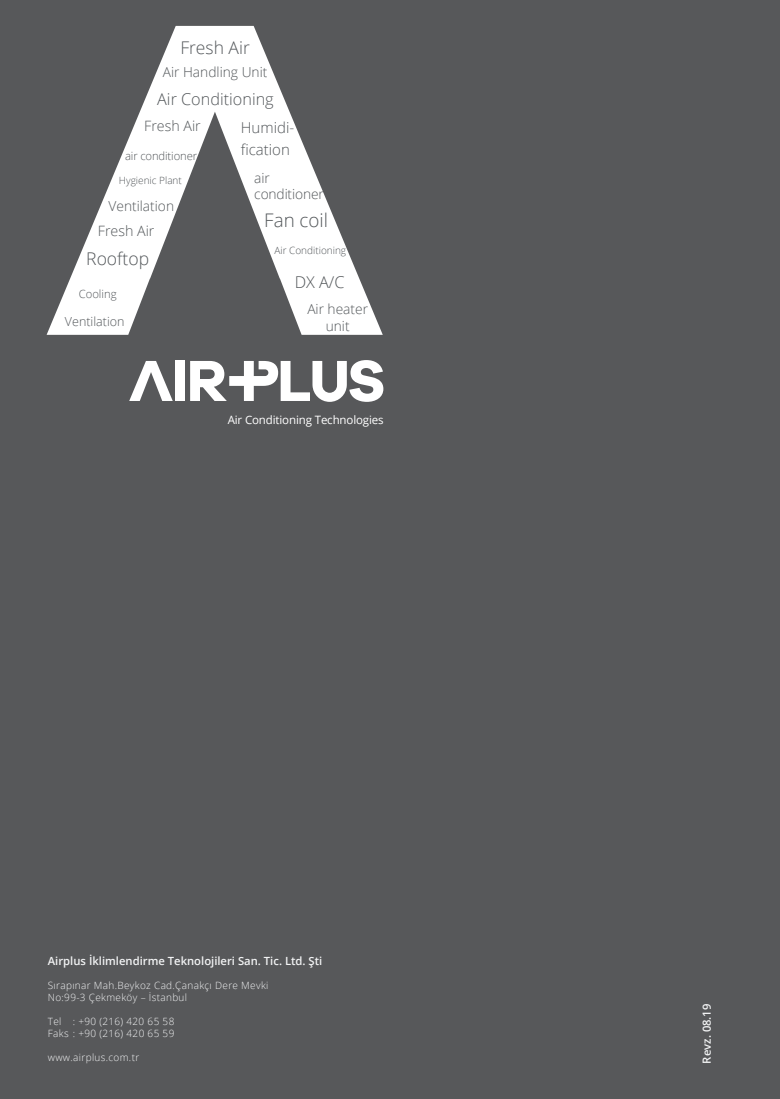
<style>
.page{position:relative;width:780px;height:1099px;background:#fff}
.page>*{position:absolute;margin:0;border:0;box-sizing:border-box;transform-origin:0 0}
.t1{font:300 18.75px "Open Sans";color:#53575a}
.t2{font:300 17.5px "Open Sans";color:#53575a}
.t3{font:300 16.25px "Open Sans";color:#53575a}
.t4{font:300 15px/22.5px "Open Sans";color:#53575a}
.t5{font:300 14.25px "Open Sans";color:#53575a}
.t6{font:300 13.75px/16.5px "Open Sans";color:#53575a;text-align:center}
.t7{font:300 12.5px "Open Sans";color:#53575a}
.t8{font:11.5px "Open Sans";letter-spacing:-.01em;color:#fff}
.t9{font:600 11.25px "Open Sans";color:#f2f3f4}
.t10{font:300 11.25px "Open Sans";letter-spacing:-.01em;color:#53575a}
.t11{font:300 10px/12px "Open Sans";letter-spacing:.035em;color:#f2f3f4}
.t12{font:300 10px "Open Sans";color:#53575a}
</style>
<div class="page">
<div style="left:0;top:0;width:780px;height:1098px;background:#57585a"></div>
<div style="left:175px;top:361px;width:10px;height:40px;background:#fff"></div>
<svg style="left:190px;top:360px;width:193px;height:42px"></svg>
<svg style="left:129px;top:361px;width:44px;height:40px"></svg>
<svg style="left:47px;top:26px;width:336px;height:309px"></svg>
<h2 class="t2" style="left:180px;top:35px;width:71px">Fresh Air</h2>
<h3 class="t6" style="left:163px;top:63px;width:106px">Air Handling Unit</h3>
<h3 class="t3" style="left:157px;top:88px;width:118px">Air Conditioning</h3>
<h3 class="t5" style="left:144px;top:116px;width:58px">Fresh Air</h3>
<p class="t10" style="left:125px;top:148px;width:73px">air conditioner</p>
<p class="t12" style="left:119px;top:174px;width:64px">Hygienic Plant</p>
<h3 class="t6" style="left:108px;top:197px;width:67px">Ventilation</h3>
<h3 class="t5" style="left:98px;top:221px;width:58px">Fresh Air</h3>
<h2 class="t2" style="left:86px;top:247px;width:64px">Rooftop</h2>
<p class="t10" style="left:79px;top:286px;width:39px">Cooling</p>
<p class="t7" style="left:65px;top:313px;width:61px">Ventilation</p>
<h3 class="t4" style="left:241px;top:115px;width:55px">Humidi&shy;fication</h3>
<h3 class="t6" style="left:254px;top:169px;width:71px;text-align:left">air conditioner</h3>
<h1 class="t1" style="left:264px;top:207px;width:65px">Fan coil</h1>
<p class="t12" style="left:274px;top:244px;width:73px">Air Conditioning</p>
<h3 class="t3" style="left:295px;top:271px;width:51px">DX A/C</h3>
<h3 class="t6" style="left:307px;top:300px;width:62px">Air heater unit</h3>
<p class="t8" style="left:228px;top:412px;width:157px">Air Conditioning Technologies</p>
<p class="t9" style="left:48px;top:953px;width:276px">Airplus İklimlendirme Teknolojileri San. Tic. Ltd. Şti</p>
<p class="t11" style="left:48px;top:978px;width:222px">Sırapınar Mah.Beykoz Cad.Çanakçı Dere Mevki<br>No:99-3 Çekmeköy – İstanbul</p>
<p class="t11" style="left:48px;top:1014px;width:128px">Tel : +90 (216) 420 65 58<br>Faks : +90 (216) 420 65 59</p>
<p class="t11" style="left:48px;top:1050px;width:93px">www.airplus.com.tr</p>
<p class="t9" style="left:699px;top:1063px;width:61px;rotate:-90deg">Revz. 08.19</p>
</div>
